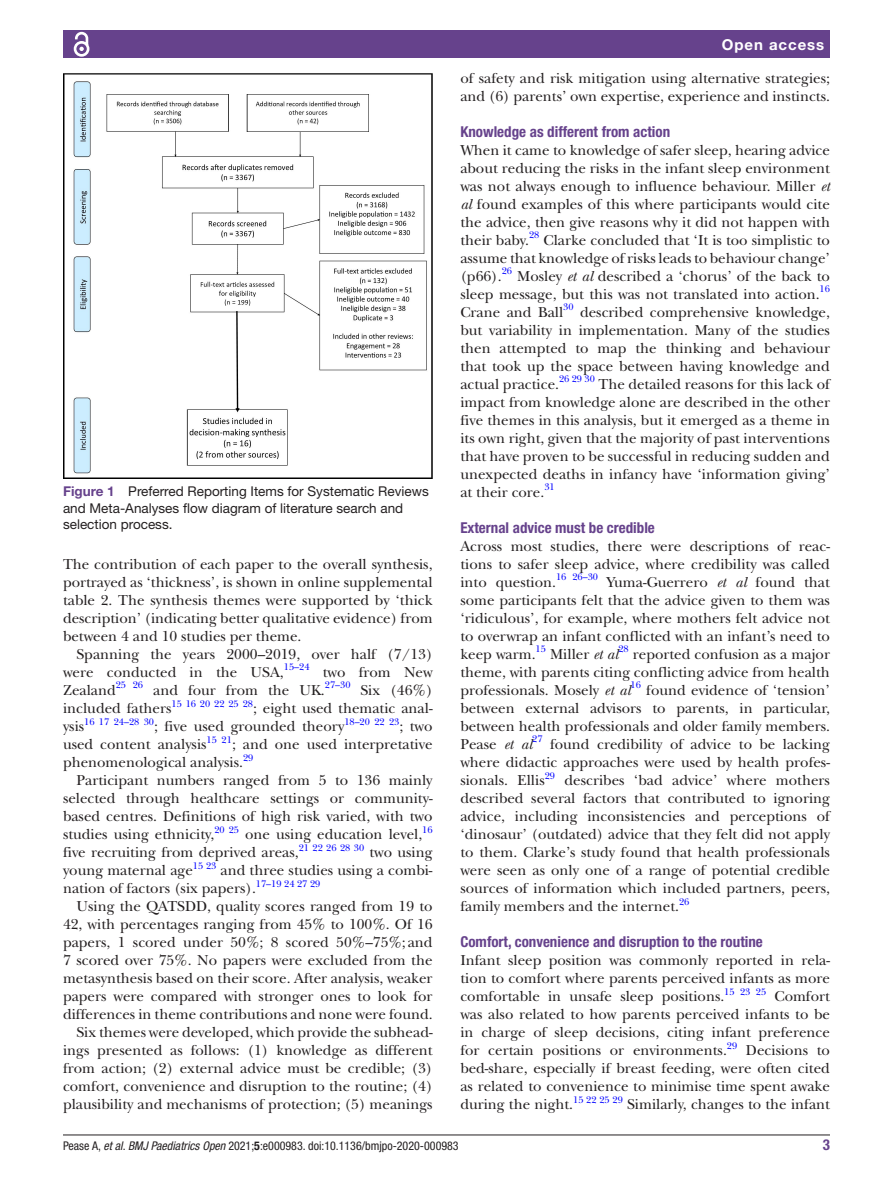
<style>
.page{position:relative;width:893px;height:1191px;background:#fff}
.page>*{position:absolute;margin:0;border:0;box-sizing:border-box;transform-origin:0 0}
.t1{font:15px/18px "New Baskerville";color:#231f20;text-align:justify}
.t2{font:700 condensed 15px "Helvetica Neue LT Std";color:#66428c}
.t3{font:700 15px "Helvetica Neue LT Std";letter-spacing:.065em;color:#fff}
.t4{font:13.5px/16.5px "Helvetica Neue LT Std";color:#231f20}
.t5{font:condensed 12px "Helvetica Neue LT Std";color:#231f20}
.t6{font:9.9px "New Baskerville";color:#00f}
.s1{font-weight:700;color:#66428c}
.s2{font-style:italic}
.s3{font-weight:700}
</style>
<div class="page">
<hr style="left:63px;top:1134px;width:767px;height:1px;background:#231f20">
<div style="left:63px;top:31px;width:767px;height:27px;background:#66428c"></div>
<svg style="left:73px;top:31px;width:17px;height:26px"></svg>
<img style="left:63px;top:73px;width:370px;height:405px">
<p class="t4" style="left:63px;top:483px;width:367px"><span class="s1">Figure 1</span> Preferred Reporting Items for Systematic Reviews and Meta-Analyses flow diagram of literature search and selection process.</p>
<p class="t1" style="left:63px;top:555px;width:371px">The contribution of each paper to the overall synthesis, portrayed as ‘thickness’, is shown in online supplemental table 2. The synthesis themes were supported by ‘thick description’ (indicating better qualitative evidence) from between 4 and 10 studies per theme.</p>
<p class="t1" style="left:63px;top:645px;width:371px;text-indent:14px">Spanning the years 2000–2019, over half (7/13) were conducted in the USA,</p>
<p class="t6" style="left:284px;top:661px;width:27px">15–24</p>
<p class="t1" style="left:323px;top:663px;width:111px">two from New</p>
<p class="t1" style="left:63px;top:681px;width:54px">Zealand</p>
<p class="t6" style="left:116px;top:679px;width:29px">25 26</p>
<p class="t1" style="left:153px;top:681px;width:173px">and four from the UK.</p>
<p class="t6" style="left:325px;top:679px;width:27px">27–30</p>
<p class="t1" style="left:360px;top:681px;width:74px">Six (46%)</p>
<p class="t1" style="left:63px;top:699px;width:110px">included fathers</p>
<p class="t6" style="left:171px;top:697px;width:83px">15 16 20 22 25 28</p>
<p class="t1" style="left:253px;top:699px;width:181px">; eight used thematic anal-</p>
<p class="t1" style="left:63px;top:717px;width:23px">ysis</p>
<p class="t6" style="left:84px;top:715px;width:71px">16 17 24–28 30</p>
<p class="t1" style="left:154px;top:717px;width:192px">; five used grounded theory</p>
<p class="t6" style="left:344px;top:715px;width:57px">18–20 22 23</p>
<p class="t1" style="left:399px;top:717px;width:35px">; two</p>
<p class="t1" style="left:63px;top:735px;width:145px">used content analysis</p>
<p class="t6" style="left:207px;top:733px;width:27px">15 21</p>
<p class="t1" style="left:63px;top:735px;width:371px;text-indent:169px">; and one used interpretative phenomenological analysis.</p>
<p class="t6" style="left:243px;top:751px;width:12px">29</p>
<p class="t1" style="left:63px;top:771px;width:371px;text-indent:14px">Participant numbers ranged from 5 to 136 mainly selected through healthcare settings or community&shy;based centres. Definitions of high risk varied, with two studies using ethnicity,</p>
<p class="t6" style="left:214px;top:823px;width:26px">20 25</p>
<p class="t1" style="left:245px;top:825px;width:179px">one using education level,</p>
<p class="t6" style="left:422px;top:823px;width:12px">16</p>
<p class="t1" style="left:63px;top:843px;width:237px">five recruiting from deprived areas,</p>
<p class="t6" style="left:299px;top:841px;width:67px">21 22 26 28 30</p>
<p class="t1" style="left:369px;top:843px;width:65px">two using</p>
<p class="t1" style="left:63px;top:861px;width:131px">young maternal age</p>
<p class="t6" style="left:193px;top:859px;width:25px">15 23</p>
<p class="t1" style="left:63px;top:861px;width:371px;text-indent:158px">and three studies using a combi&shy;nation of factors (six papers).</p>
<p class="t6" style="left:256px;top:877px;width:66px">17–19 24 27 29</p>
<p class="t1" style="left:63px;top:897px;width:371px;text-align:right">Using the QATSDD, quality scores ranged from 19 to 42, with percentages ranging from 45% to 100%. Of 16 papers, 1 scored under 50%; 8 scored 50%–75%; and 7 scored over 75%. No papers were excluded from the metasynthesis based on their score. After analysis, weaker papers were compared with stronger ones to look for differences in theme contributions and none were found.<br>Six themes were developed, which provide the subhead&shy;ings presented as follows: (1) knowledge as different from action; (2) external advice must be credible; (3) comfort, convenience and disruption to the routine; (4) plausibility and mechanisms of protection; (5) meanings</p>
<p class="t3" style="left:722px;top:35px;width:104px">Open access</p>
<p class="t1" style="left:460px;top:69px;width:371px">of safety and risk mitigation using alternative strategies; and (6) parents’ own expertise, experience and instincts.</p>
<p class="t2" style="left:460px;top:123px;width:211px">Knowledge as different from action</p>
<p class="t1" style="left:460px;top:141px;width:371px">When it came to knowledge of safer sleep, hearing advice about reducing the risks in the infant sleep environment was not always enough to influence behaviour. Miller <span class="s2">et al</span> found examples of this where participants would cite the advice, then give reasons why it did not happen with their baby.<sup>28</sup> Clarke concluded that ‘It is too simplistic to assume that knowledge of risks leads to behaviour change’ (p66).</p>
<p class="t6" style="left:502px;top:265px;width:12px">26</p>
<p class="t1" style="left:460px;top:267px;width:371px;text-indent:57px">Mosley <span class="s2">et al</span> described a ‘chorus’ of the back to sleep message, but this was not translated into action.</p>
<p class="t6" style="left:820px;top:283px;width:12px">16</p>
<p class="t1" style="left:460px;top:303px;width:104px">Crane and Ball</p>
<p class="t6" style="left:563px;top:301px;width:12px">30</p>
<p class="t1" style="left:460px;top:303px;width:371px;text-indent:120px">described comprehensive knowledge, but variability in implementation. Many of the studies then attempted to map the thinking and behaviour that took up the space between having knowledge and actual practice.</p>
<p class="t6" style="left:559px;top:373px;width:37px">26 29 30</p>
<p class="t1" style="left:460px;top:375px;width:371px;text-indent:138px">The detailed reasons for this lack of impact from knowledge alone are described in the other five themes in this analysis, but it emerged as a theme in its own right, given that the majority of past interventions that have proven to be successful in reducing sudden and unexpected deaths in infancy have ‘information giving’ at their core.<sup>31</sup></p>
<p class="t2" style="left:460px;top:519px;width:196px">External advice must be credible</p>
<p class="t1" style="left:460px;top:537px;width:371px">Across most studies, there were descriptions of reac&shy;tions to safer sleep advice, where credibility was called into question.</p>
<p class="t6" style="left:556px;top:571px;width:43px">16 26–30</p>
<p class="t1" style="left:460px;top:573px;width:371px;text-indent:147px">Yuma-Guerrero <span class="s2">et al</span> found that some participants felt that the advice given to them was ‘ridiculous’, for example, where mothers felt advice not to overwrap an infant conflicted with an infant’s need to keep warm.</p>
<p class="t6" style="left:536px;top:643px;width:12px">15</p>
<p class="t1" style="left:550px;top:645px;width:70px">Miller <span class="s2">et al</span></p>
<p class="t6" style="left:618px;top:643px;width:12px">28</p>
<p class="t1" style="left:460px;top:645px;width:371px;text-indent:172px">reported confusion as a major theme, with parents citing conflicting advice from health professionals. Mosely <span class="s2">et al</span></p>
<p class="t6" style="left:631px;top:679px;width:12px">16</p>
<p class="t1" style="left:460px;top:681px;width:371px;text-indent:186px">found evidence of ‘tension’ between external advisors to parents, in particular, between health professionals and older family members.<br>Pease <span class="s2">et al</span></p>
<p class="t6" style="left:532px;top:733px;width:12px">27</p>
<p class="t1" style="left:460px;top:735px;width:371px;text-indent:90px">found credibility of advice to be lacking where didactic approaches were used by health profes&shy;sionals. Ellis</p>
<p class="t6" style="left:545px;top:769px;width:12px">29</p>
<p class="t1" style="left:460px;top:771px;width:371px;text-indent:104px">describes ‘bad advice’ where mothers described several factors that contributed to ignoring advice, including inconsistencies and perceptions of ‘dinosaur’ (outdated) advice that they felt did not apply to them. Clarke’s study found that health professionals were seen as only one of a range of potential credible sources of information which included partners, peers, family members and the internet.</p>
<p class="t6" style="left:679px;top:895px;width:12px">26</p>
<p class="t2" style="left:460px;top:933px;width:304px">Comfort, convenience and disruption to the routine</p>
<p class="t1" style="left:460px;top:951px;width:371px">Infant sleep position was commonly reported in rela&shy;tion to comfort where parents perceived infants as more comfortable in unsafe sleep positions.</p>
<p class="t6" style="left:724px;top:985px;width:43px">15 23 25</p>
<p class="t1" style="left:460px;top:987px;width:371px;text-indent:314px">Comfort was also related to how parents perceived infants to be in charge of sleep decisions, citing infant preference for certain positions or environments.</p>
<p class="t6" style="left:727px;top:1039px;width:12px">29</p>
<p class="t1" style="left:460px;top:1041px;width:371px;text-indent:286px">Decisions to bed-share, especially if breast feeding, were often cited as related to convenience to minimise time spent awake during the night.</p>
<p class="t6" style="left:573px;top:1093px;width:51px">15 22 25 29</p>
<p class="t1" style="left:627px;top:1095px;width:204px">Similarly, changes to the infant</p>
<p class="t5" style="left:63px;top:1138px;width:397px">Pease A, <span class="s2">et al</span>. <span class="s2">BMJ Paediatrics Open</span> 2021;<span class="s3">5</span>:e000983. doi:10.1136/bmjpo-2020-000983</p>
<p class="t2" style="left:823px;top:1135px;width:9px">3</p>
</div>
